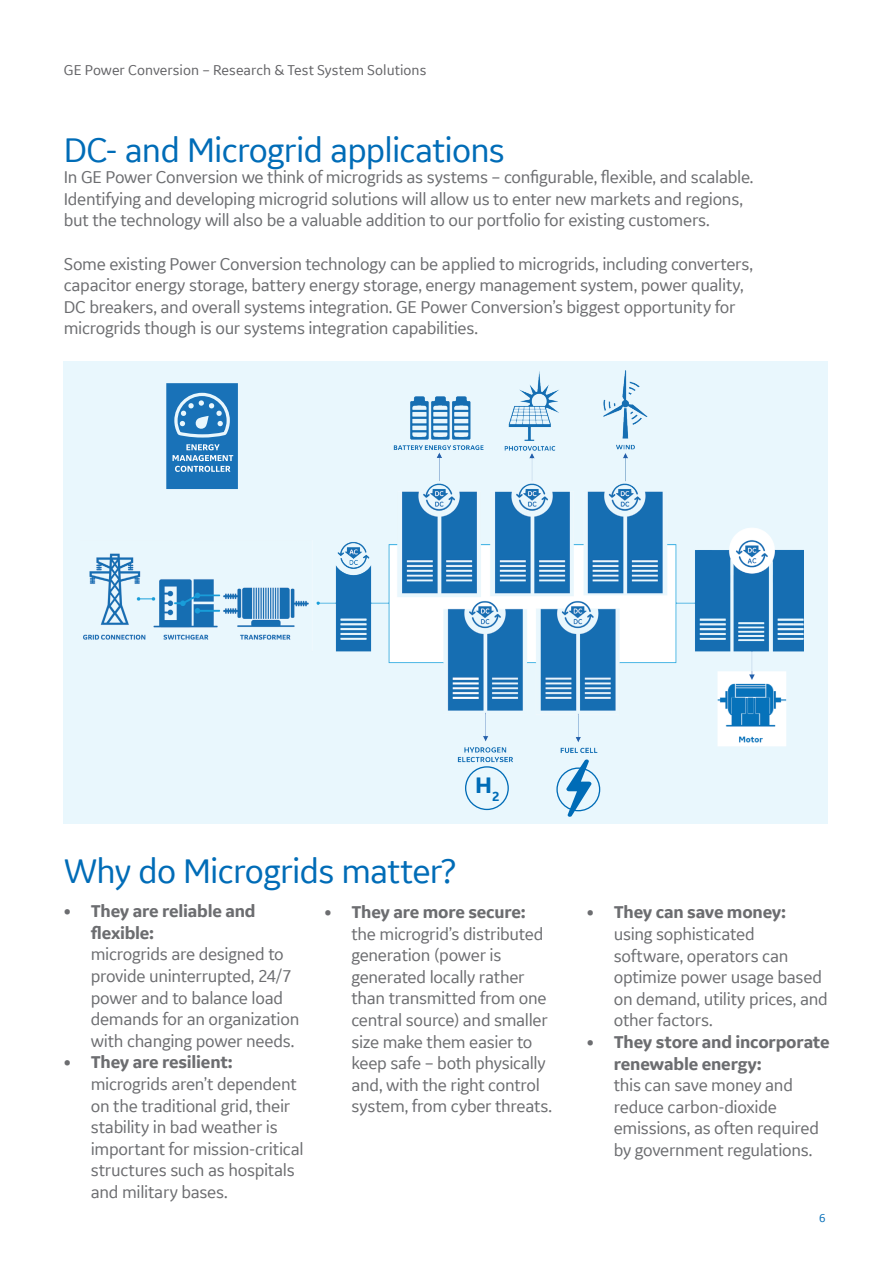
<style>
.page{position:relative;width:893px;height:1263px;background:#fff}
.page>*{position:absolute;margin:0;border:0;box-sizing:border-box;transform-origin:0 0}
.t1{font:36px "GE Inspira Sans";letter-spacing:-.02em;color:#006cb7}
.t2{font:700 23.7px "GE Inspira Sans";color:#006cb7}
.t3{font:18px/21.6px "GE Inspira Sans";letter-spacing:-.015em;color:#6c6d70}
.t4{font:700 18px/21.6px "GE Inspira Sans";letter-spacing:-.015em;color:#6c6d70}
.t5{font:15px "GE Inspira Sans";color:#636366}
.t6{font:12px "GE Inspira Sans";color:#006cb7}
</style>
<div class="page">
<div style="left:64px;top:361px;width:764px;height:463px;background:#e9f7fd"></div>
<img style="left:83px;top:370px;width:721px;height:398px">
<svg style="left:166px;top:383px;width:72px;height:106px;background:#3d88c3"></svg>
<div style="left:465px;top:766px;width:44px;height:44px;border:1px solid #006cb7;border-radius:50%"></div>
<div style="left:556px;top:767px;width:44px;height:44px;border:1px solid #006cb7;border-radius:50%"></div>
<svg style="left:566px;top:759px;width:26px;height:58px"></svg>
<p class="t5" style="left:64px;top:60px;width:364px">GE Power Conversion – Research &amp; Test System Solutions</p>
<h1 class="t1" style="left:64px;top:127px;width:443px">DC- and Microgrid applications</h1>
<p class="t3" style="left:64px;top:166px;width:691px">In GE Power Conversion we think of microgrids as systems – configurable, flexible, and scalable.<br>Identifying and developing microgrid solutions will allow us to enter new markets and regions, but the technology will also be a valuable addition to our portfolio for existing customers.</p>
<p class="t3" style="left:64px;top:252px;width:691px">Some existing Power Conversion technology can be applied to microgrids, including converters, capacitor energy storage, battery energy storage, energy management system, power quality, DC breakers, and overall systems integration. GE Power Conversion’s biggest opportunity for microgrids though is our systems integration capabilities.</p>
<h2 class="t2" style="left:475px;top:771px;width:26px">H<sub>2</sub></h2>
<h1 class="t1" style="left:64px;top:849px;width:394px">Why do Microgrids matter?</h1>
<p class="t4" style="left:91px;top:900px;width:166px;text-indent:-27px">• They are reliable and flexible:</p>
<p class="t3" style="left:91px;top:943px;width:210px">microgrids are designed to provide uninterrupted, 24/7 power and to balance load demands for an organization with changing power needs.</p>
<p class="t4" style="left:64px;top:1051px;width:171px">• They are resilient:</p>
<p class="t3" style="left:91px;top:1073px;width:214px">microgrids aren’t dependent on the traditional grid, their stability in bad weather is important for mission-critical structures such as hospitals and military bases.</p>
<p class="t4" style="left:324px;top:901px;width:203px">• They are more secure:</p>
<p class="t3" style="left:351px;top:922px;width:202px">the microgrid’s distributed generation (power is generated locally rather than transmitted from one central source) and smaller size make them easier to keep safe – both physically and, with the right control system, from cyber threats.</p>
<p class="t4" style="left:587px;top:901px;width:201px">• They can save money:</p>
<p class="t3" style="left:614px;top:923px;width:215px">using sophisticated software, operators can optimize power usage based on demand, utility prices, and other factors.</p>
<p class="t4" style="left:614px;top:1031px;width:217px;text-indent:-27px">• They store and incorporate renewable energy:</p>
<p class="t3" style="left:614px;top:1074px;width:207px">this can save money and reduce carbon-dioxide emissions, as often required by government regulations.</p>
<p class="t6" style="left:819px;top:1210px;width:8px">6</p>
</div>
